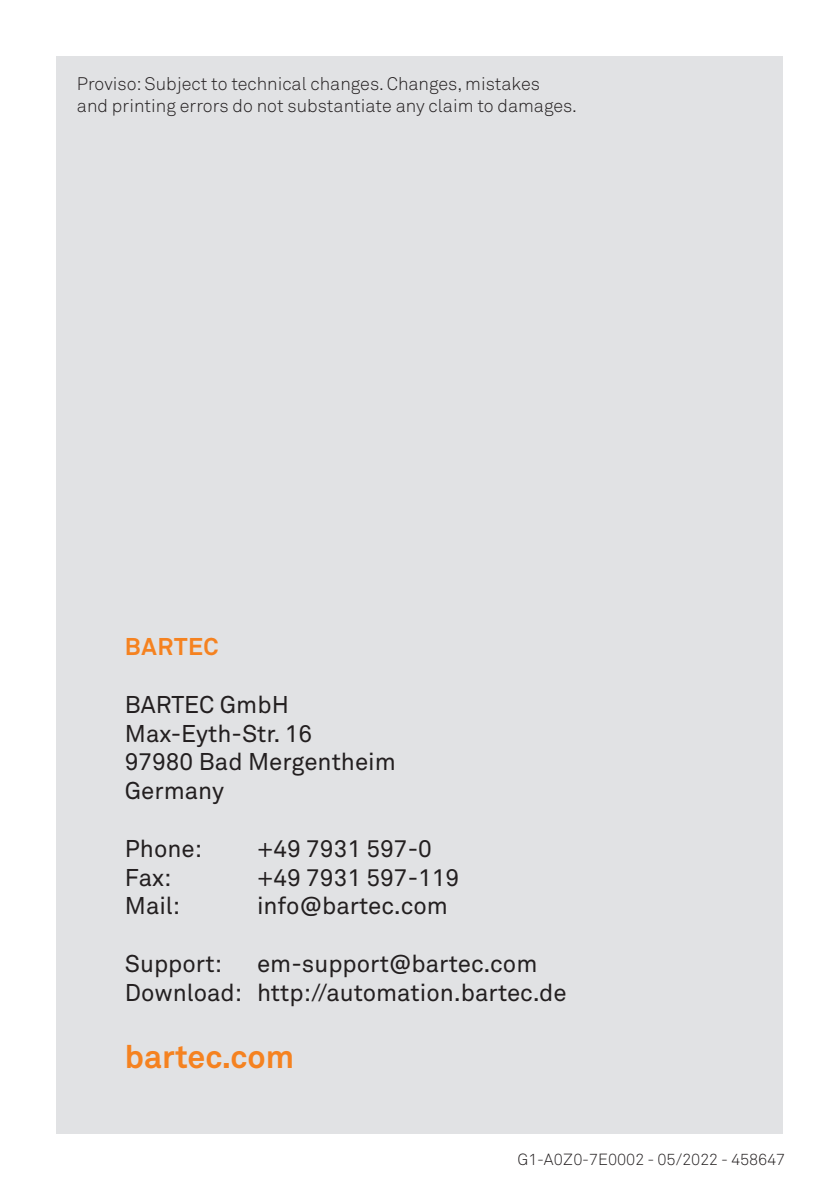
<style>
.page{position:relative;width:840px;height:1191px;background:#fff}
.page>*{position:absolute;margin:0;border:0;box-sizing:border-box;transform-origin:0 0}
.Headline_4___14_18{font:700 32px "Akkurat Pro";color:#f58220}
.Copytext_2__small{font:24px "Akkurat Pro";color:#231f20}
.Copytext_2__small-2{font:700 24px "Akkurat Pro";letter-spacing:.025em;color:#f58220}
.t1{font:300 18px "Akkurat Pro";color:#231f20}
.Body{font:300 16px "Akkurat Pro";letter-spacing:-.01em;color:#231f20}
</style>
<div class="page">
<div style="left:57px;top:57px;width:725px;height:1077px;background:#e1e2e4"></div>
<p class="t1" style="left:77px;top:73px;width:464px">Proviso: Subject to technical changes. Changes, mistakes</p>
<p class="t1" style="left:77px;top:95px;width:501px">and printing errors do not substantiate any claim to damages.</p>
<p class="Copytext_2__small-2" style="left:125px;top:632px;width:95px">BARTEC</p>
<p class="Copytext_2__small" style="left:125px;top:690px;width:165px">BARTEC GmbH</p>
<p class="Copytext_2__small" style="left:125px;top:719px;width:189px">Max-Eyth-Str. 16</p>
<p class="Copytext_2__small" style="left:125px;top:748px;width:272px">97980 Bad Mergentheim</p>
<p class="Copytext_2__small" style="left:125px;top:776px;width:101px">Germany</p>
<p class="Copytext_2__small" style="left:125px;top:834px;width:79px">Phone:</p>
<p class="Copytext_2__small" style="left:257px;top:834px;width:176px">+49 7931 597-0</p>
<p class="Copytext_2__small" style="left:125px;top:863px;width:48px">Fax:</p>
<p class="Copytext_2__small" style="left:257px;top:863px;width:204px">+49 7931 597-119</p>
<p class="Copytext_2__small" style="left:125px;top:892px;width:57px">Mail:</p>
<p class="Copytext_2__small" style="left:257px;top:892px;width:192px">info@bartec.com</p>
<p class="Copytext_2__small" style="left:125px;top:949px;width:99px">Support:</p>
<p class="Copytext_2__small" style="left:257px;top:949px;width:282px">em-support@bartec.com</p>
<p class="Copytext_2__small" style="left:125px;top:978px;width:443px">Download: http://automation.bartec.de</p>
<p class="Headline_4___14_18" style="left:125px;top:1037px;width:171px">bartec.com</p>
<p class="Body" style="left:517px;top:1150px;width:269px">G1-A0Z0-7E0002 - 05/2022 - 458647</p>
</div>
